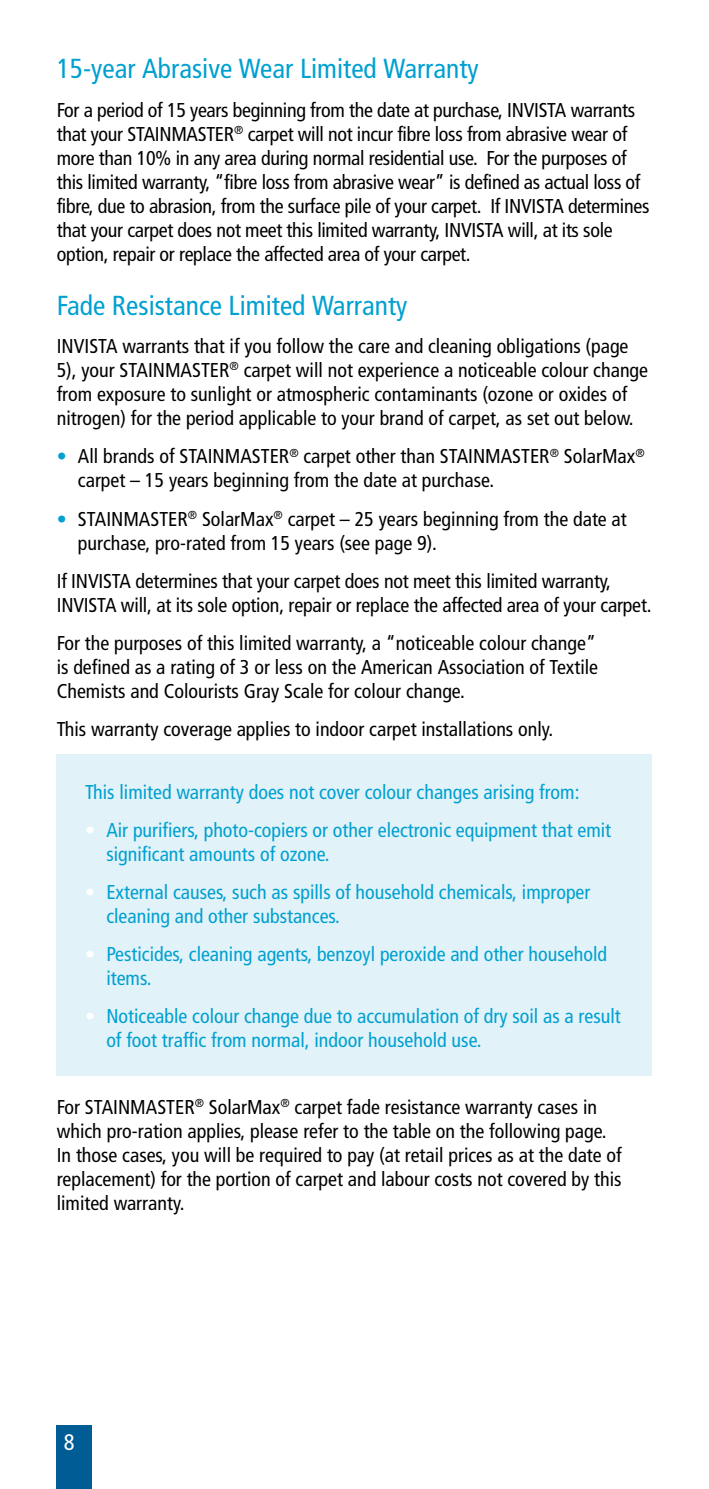
<style>
.page{position:relative;width:709px;height:1489px;background:#fff}
.page>*{position:absolute;margin:0;border:0;box-sizing:border-box;transform-origin:0 0}
.t1{font:27.5px "Frobisher Condensed";color:#00a0d1}
.t2{font:22.5px "Frobisher Condensed";color:#fff}
.t3{font:20px/24px "Frobisher Condensed";color:#000}
.t4{font:20px/24px "Frobisher Condensed";color:#00a0d1}
.s1{color:#00a0d1}
.s2{color:#fff}
</style>
<div class="page">
<div style="left:57px;top:1424px;width:35px;height:64px;background:#005c95"></div>
<div style="left:57px;top:754px;width:595px;height:321px;background:#e1f2f8"></div>
<h1 class="t1" style="left:57px;top:53px;width:423px">15-year Abrasive Wear Limited Warranty</h1>
<p class="t3" style="left:57px;top:98px;width:594px">For a period of 15 years beginning from the date at purchase, INVISTA warrants that your STAINMASTER<sup>®</sup> carpet will not incur fibre loss from abrasive wear of more than 10% in any area during normal residential use. For the purposes of this limited warranty, “fibre loss from abrasive wear” is defined as actual loss of fibre, due to abrasion, from the surface pile of your carpet. If INVISTA determines that your carpet does not meet this limited warranty, INVISTA will, at its sole option, repair or replace the affected area of your carpet.</p>
<h1 class="t1" style="left:57px;top:289px;width:352px">Fade Resistance Limited Warranty</h1>
<p class="t3" style="left:57px;top:334px;width:593px">INVISTA warrants that if you follow the care and cleaning obligations (page 5), your STAINMASTER<sup>®</sup> carpet will not experience a noticeable colour change from exposure to sunlight or atmospheric contaminants (ozone or oxides of nitrogen) for the period applicable to your brand of carpet, as set out below.</p>
<p class="t3" style="left:78px;top:444px;width:568px;text-indent:-21px"><span class="s1">•</span> All brands of STAINMASTER<sup>®</sup> carpet other than STAINMASTER<sup>®</sup> SolarMax<sup>® </sup>carpet – 15 years beginning from the date at purchase.</p>
<p class="t3" style="left:78px;top:507px;width:550px;text-indent:-21px"><span class="s1">•</span> STAINMASTER<sup>®</sup> SolarMax<sup>®</sup> carpet – 25 years beginning from the date at purchase, pro-rated from 15 years (see page 9).</p>
<p class="t3" style="left:57px;top:569px;width:596px">If INVISTA determines that your carpet does not meet this limited warranty,<br>INVISTA will, at its sole option, repair or replace the affected area of your carpet.</p>
<p class="t3" style="left:57px;top:631px;width:543px;text-align:justify">For the purposes of this limited warranty, a “noticeable colour change” is defined as a rating of 3 or less on the American Association of Textile Chemists and Colourists Gray Scale for colour change.</p>
<p class="t3" style="left:57px;top:717px;width:498px">This warranty coverage applies to indoor carpet installations only.</p>
<p class="t4" style="left:85px;top:779px;width:496px">This limited warranty does not cover colour changes arising from:</p>
<p class="t4" style="left:106px;top:817px;width:506px;text-indent:-21px"><span class="s2">•</span> Air purifiers, photo-copiers or other electronic equipment that emit significant amounts of ozone.</p>
<p class="t4" style="left:106px;top:880px;width:485px;text-indent:-21px"><span class="s2">•</span> External causes, such as spills of household chemicals, improper cleaning and other substances.</p>
<p class="t4" style="left:106px;top:942px;width:502px;text-indent:-21px"><span class="s2">•</span> Pesticides, cleaning agents, benzoyl peroxide and other household items.</p>
<p class="t4" style="left:106px;top:1004px;width:516px;text-indent:-21px"><span class="s2">•</span> Noticeable colour change due to accumulation of dry soil as a result of foot traffic from normal, indoor household use.</p>
<p class="t3" style="left:57px;top:1095px;width:566px">For STAINMASTER<sup>®</sup> SolarMax<sup>®</sup> carpet fade resistance warranty cases in which pro-ration applies, please refer to the table on the following page.<br>In those cases, you will be required to pay (at retail prices as at the date of replacement) for the portion of carpet and labour costs not covered by this limited warranty.</p>
<p class="t2" style="left:64px;top:1428px;width:12px">8</p>
</div>
